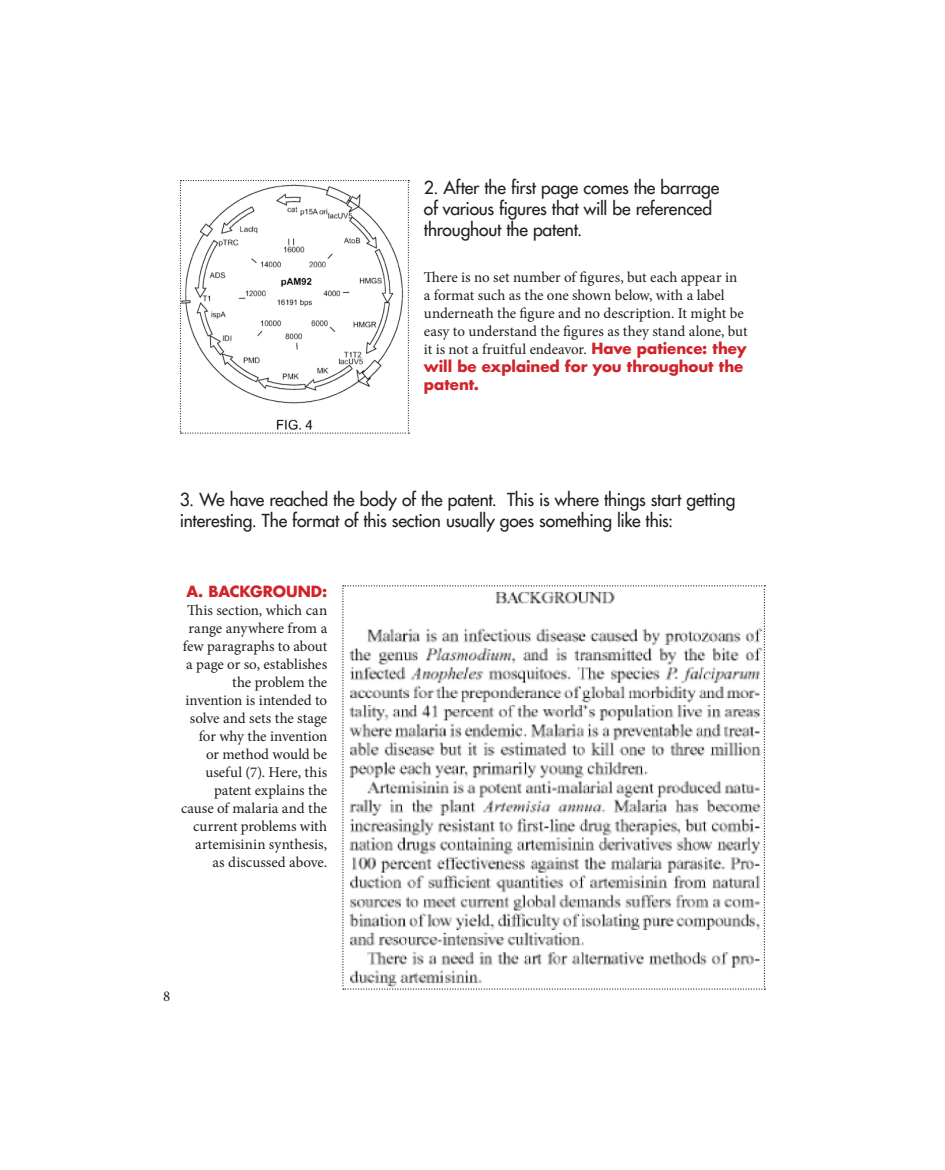
<style>
.page{position:relative;width:945px;height:1170px;background:#fff}
.page>*{position:absolute;margin:0;border:0;box-sizing:border-box;transform-origin:0 0}
.Headers_3{font:17.5px/21px "Futura LT";letter-spacing:-.01em;color:#231f20}
.Text_box{font:15px/18px "Minion Pro";letter-spacing:-.005em;color:#241e1b}
.Body_text{font:15px "Minion Pro";color:#231f20}
.s1{font-family:"Futura LT";font-weight:700;color:#d1232a}
</style>
<div class="page">
<svg style="left:180px;top:180px;width:229px;height:254px"></svg>
<svg style="left:342px;top:585px;width:423px;height:405px"></svg>
<p class="Headers_3" style="left:424px;top:177px;width:297px">2. After the first page comes the barrage of various figures that will be referenced throughout the patent.</p>
<p class="Text_box" style="left:424px;top:268px;width:325px">There is no set number of figures, but each appear in a format such as the one shown below, with a label underneath the figure and no description. It might be easy to understand the figures as they stand alone, but it is not a fruitful endeavor. <span class="s1">Have patience: they will be explained for you throughout the patent.</span></p>
<p class="Headers_3" style="left:180px;top:489px;width:557px">3. We have reached the body of the patent. This is where things start getting interesting. The format of this section usually goes something like this:</p>
<p class="Text_box" style="left:181px;top:583px;width:148px;text-align:right"><span class="s1">A. BACKGROUND:<br></span>This section, which can range anywhere from a few paragraphs to about a page or so, establishes the problem the invention is intended to solve and sets the stage for why the invention<br>or method would be useful (7). Here, this patent explains the cause of malaria and the current problems with artemisinin synthesis, as discussed above.</p>
<p class="Body_text" style="left:163px;top:986px;width:9px">8</p>
</div>
